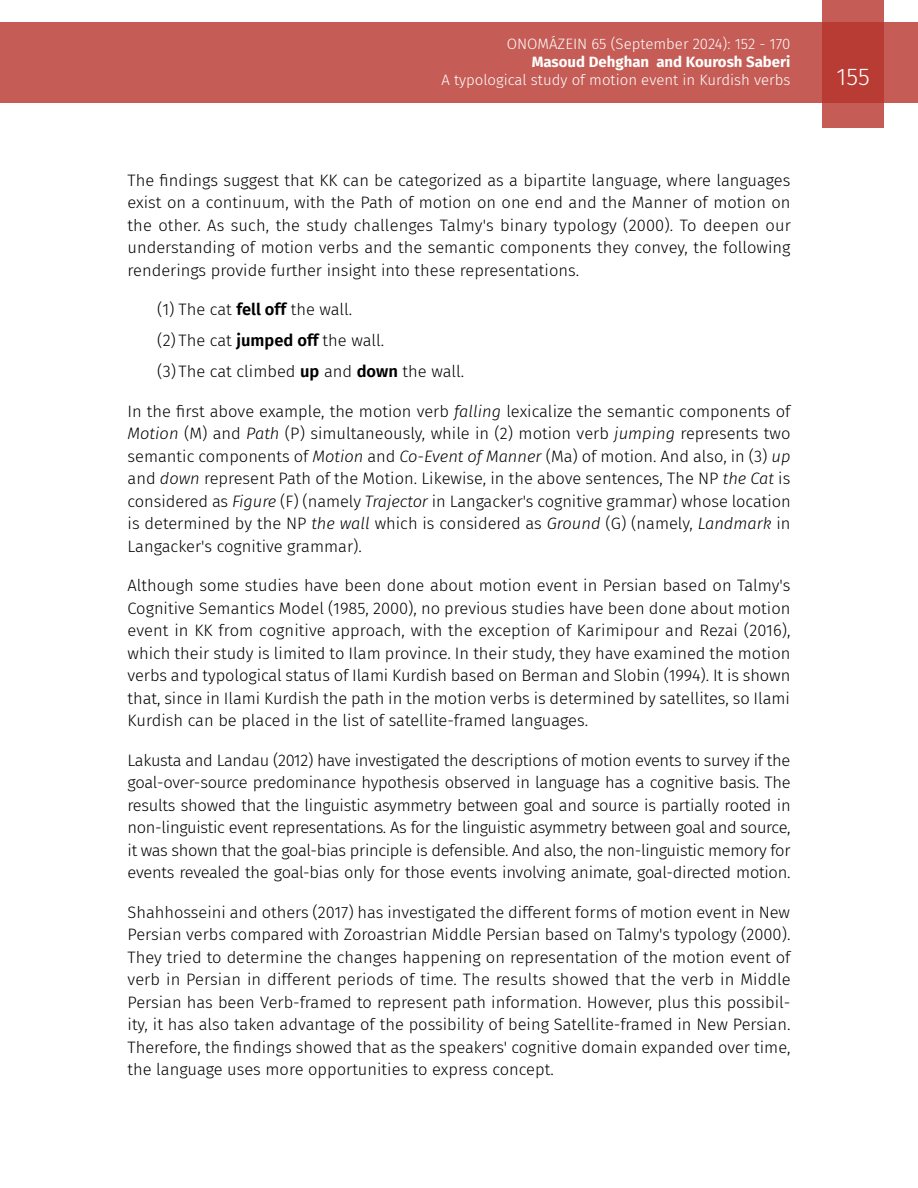
<style>
.page{position:relative;width:918px;height:1188px;background:#fff}
.page>*{position:absolute;margin:0;border:0;box-sizing:border-box;transform-origin:0 0}
.t1{font:300 24px "Fira Sans";color:#fff}
.t2{font:300 16.5px/22.5px "Fira Sans";color:#000;text-align:justify}
.t3{font:300 15px "Fira Sans";color:#fff}
.t4{font:700 15px "Fira Sans";color:#fff}
.s1{font-weight:600}
.s2{font-style:italic}
</style>
<div class="page">
<div style="left:0;top:23px;width:918px;height:80px;background:#c55c56"></div>
<svg style="left:822px;top:0;width:62px;height:128px;background:#bd4740"></svg>
<p class="t3" style="left:507px;top:34px;width:285px">ONOMÁZEIN 65 (September 2024): 152 - 170</p>
<p class="t4" style="left:532px;top:50px;width:260px">Masoud Dehghan and Kourosh Saberi</p>
<p class="t3" style="left:441px;top:70px;width:351px">A typological study of motion event in Kurdish verbs</p>
<h1 class="t1" style="left:837px;top:60px;width:35px">155</h1>
<p class="t2" style="left:128px;top:168px;width:665px">The findings suggest that KK can be categorized as a bipartite language, where languages exist on a continuum, with the Path of motion on one end and the Manner of motion on the other. As such, the study challenges Talmy's binary typology (2000). To deepen our understanding of motion verbs and the semantic components they convey, the following renderings provide further insight into these representations.</p>
<p class="t2" style="left:157px;top:294px;width:308px;line-height:31px;text-align:left">(1) The cat <span class="s1">fell off</span> the wall.<br>(2) The cat <span class="s1">jumped off</span> the wall.<br>(3) The cat climbed <span class="s1">up</span> and <span class="s1">down</span> the wall.</p>
<p class="t2" style="left:128px;top:399px;width:665px">In the first above example, the motion verb <span class="s2">falling</span> lexicalize the semantic components of <span class="s2">Motion</span> (M) and <span class="s2">Path</span> (P) simultaneously, while in (2) motion verb <span class="s2">jumping</span> represents two semantic components of <span class="s2">Motion</span> and <span class="s2">Co-Event of Manner</span> (Ma) of motion. And also, in (3) <span class="s2">up </span>and <span class="s2">down</span> represent Path of the Motion. Likewise, in the above sentences, The NP <span class="s2">the Cat</span> is considered as <span class="s2">Figure</span> (F) (namely <span class="s2">Trajector</span> in Langacker's cognitive grammar) whose location is determined by the NP <span class="s2">the wall</span> which is considered as <span class="s2">Ground</span> (G) (namely, <span class="s2">Landmark</span> in Langacker's cognitive grammar).</p>
<p class="t2" style="left:128px;top:574px;width:665px">Although some studies have been done about motion event in Persian based on Talmy's Cognitive Semantics Model (1985, 2000), no previous studies have been done about motion event in KK from cognitive approach, with the exception of Karimipour and Rezai (2016), which their study is limited to Ilam province. In their study, they have examined the motion verbs and typological status of Ilami Kurdish based on Berman and Slobin (1994). It is shown that, since in Ilami Kurdish the path in the motion verbs is determined by satellites, so Ilami Kurdish can be placed in the list of satellite-framed languages.</p>
<p class="t2" style="left:128px;top:749px;width:665px">Lakusta and Landau (2012) have investigated the descriptions of motion events to survey if the goal-over-source predominance hypothesis observed in language has a cognitive basis. The results showed that the linguistic asymmetry between goal and source is partially rooted in non-linguistic event representations. As for the linguistic asymmetry between goal and source, it was shown that the goal-bias principle is defensible. And also, the non-linguistic memory for events revealed the goal-bias only for those events involving animate, goal-directed motion.</p>
<p class="t2" style="left:128px;top:901px;width:665px">Shahhosseini and others (2017) has investigated the different forms of motion event in New Persian verbs compared with Zoroastrian Middle Persian based on Talmy's typology (2000).<br>They tried to determine the changes happening on representation of the motion event of verb in Persian in different periods of time. The results showed that the verb in Middle Persian has been Verb-framed to represent path information. However, plus this possibil&shy;ity, it has also taken advantage of the possibility of being Satellite-framed in New Persian.<br>Therefore, the findings showed that as the speakers' cognitive domain expanded over time, the language uses more opportunities to express concept.</p>
</div>
